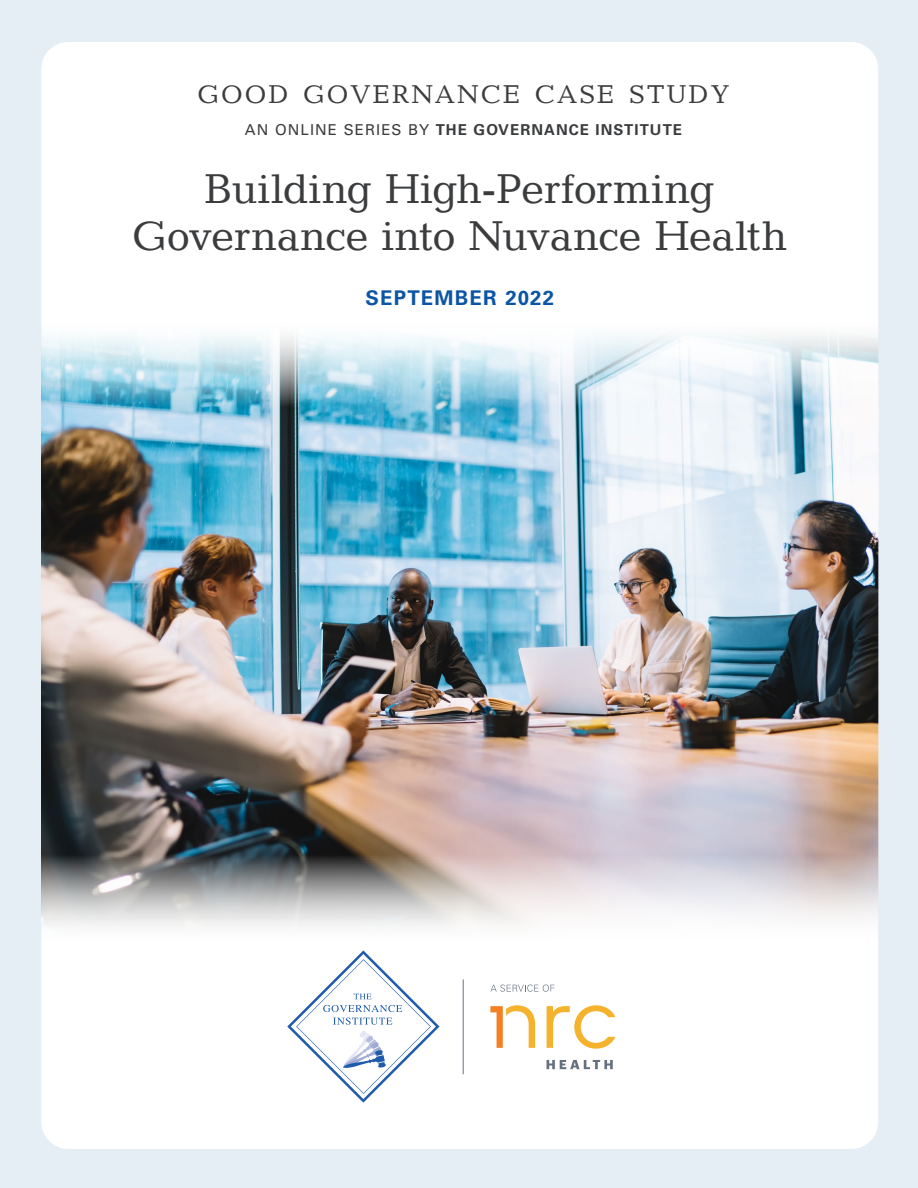
<style>
.page{position:relative;width:918px;height:1188px;background:#e5edf5}
.page>*{position:absolute;margin:0;border:0;box-sizing:border-box;transform-origin:0 0}
.t1{font:41.85px/47.2px "Candida LT";letter-spacing:-.01em;color:#3b3c3e;text-align:center}
.t2{font:25.8px "Candida LT";letter-spacing:.08em;color:#3b3c3e}
.t3{font:700 20.25px "Univers LT Std";letter-spacing:.06em;color:#0c55a4}
.t4{font:700 15px "Univers LT Std";letter-spacing:.07em;color:#3b3c3e}
.s1{font-weight:400}
</style>
<div class="page">
<div style="left:41px;top:42px;width:837px;height:1107px;background:#fff;border-radius:27px"></div>
<img style="left:41px;top:327px;width:837px;height:604px">
<hr style="left:463px;top:979px;width:1px;height:95px;background:#65717f">
<svg style="left:547px;top:1060px;width:66px;height:9px"></svg>
<svg style="left:547px;top:1005px;width:69px;height:44px"></svg>
<svg style="left:490px;top:1005px;width:45px;height:43px"></svg>
<svg style="left:490px;top:985px;width:64px;height:7px"></svg>
<svg style="left:287px;top:950px;width:153px;height:153px"></svg>
<p class="t2" style="left:197px;top:80px;width:534px">GOOD GOVERNANCE CASE STUDY</p>
<p class="t4" style="left:245px;top:121px;width:439px"><span class="s1">AN ONLINE SERIES BY</span> THE GOVERNANCE INSTITUTE</p>
<p class="t1" style="left:132px;top:165px;width:657px">Building High-Performing<br>Governance into Nuvance Health</p>
<p class="t3" style="left:365px;top:286px;width:190px">SEPTEMBER 2022</p>
</div>
